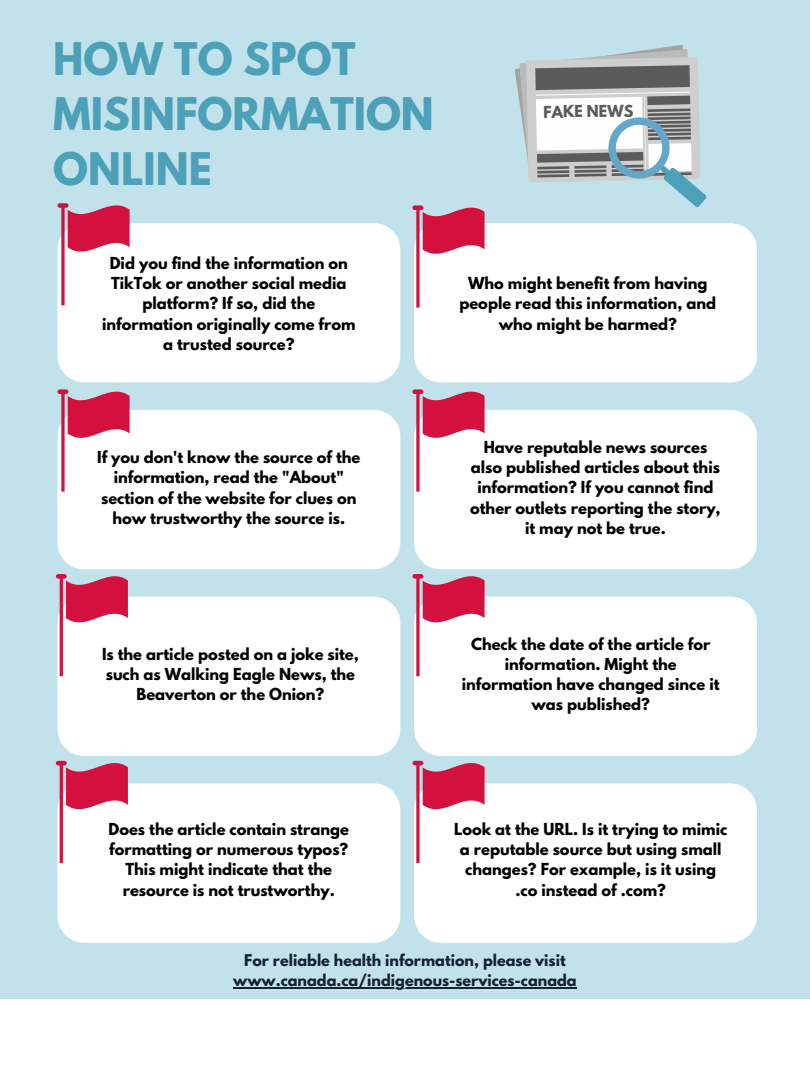
<style>
.page{position:relative;width:810px;height:1080px;background:#c2e2eb}
.page>*{position:absolute;margin:0;border:0;box-sizing:border-box;transform-origin:0 0}
.t1{font:700 39.81px/55.4px "League Spartan";color:#4ca0b8}
.t2{font:700 14.69px/20.1px "League Spartan";color:#000;text-align:center}
.t3{font:700 14.56px "League Spartan";color:#5b5b5b}
.t4{font:700 14.38px "League Spartan";color:#152039}
</style>
<div class="page">
<div style="left:0;top:999px;width:810px;height:81px;background:#fff"></div>
<div style="left:57px;top:223px;width:343px;height:159px;background:#fff;border-radius:27px"></div>
<div style="left:57px;top:203px;width:11px;height:5px;background:#d4113e;border-radius:2px"></div>
<svg style="left:68px;top:204px;width:62px;height:48px"></svg>
<div style="left:57px;top:410px;width:343px;height:159px;background:#fff;border-radius:27px"></div>
<div style="left:57px;top:389px;width:11px;height:5px;background:#d4113e;border-radius:2px"></div>
<svg style="left:68px;top:390px;width:62px;height:48px"></svg>
<div style="left:57px;top:597px;width:343px;height:159px;background:#fff;border-radius:27px"></div>
<div style="left:56px;top:574px;width:11px;height:5px;background:#d4113e;border-radius:2px"></div>
<svg style="left:66px;top:575px;width:62px;height:48px"></svg>
<div style="left:57px;top:783px;width:343px;height:160px;background:#fff;border-radius:27px"></div>
<hr style="left:56px;top:761px;width:11px;height:4px;background:#d4113e;border-radius:2px">
<svg style="left:66px;top:761px;width:62px;height:49px"></svg>
<div style="left:414px;top:223px;width:343px;height:159px;background:#fff;border-radius:27px"></div>
<div style="left:412px;top:205px;width:11px;height:5px;background:#d4113e;border-radius:2px"></div>
<svg style="left:423px;top:206px;width:62px;height:48px"></svg>
<div style="left:414px;top:410px;width:343px;height:159px;background:#fff;border-radius:27px"></div>
<div style="left:412px;top:389px;width:11px;height:5px;background:#d4113e;border-radius:2px"></div>
<svg style="left:423px;top:390px;width:62px;height:48px"></svg>
<div style="left:414px;top:597px;width:343px;height:159px;background:#fff;border-radius:27px"></div>
<div style="left:412px;top:574px;width:11px;height:5px;background:#d4113e;border-radius:2px"></div>
<svg style="left:423px;top:575px;width:62px;height:48px"></svg>
<div style="left:414px;top:783px;width:343px;height:160px;background:#fff;border-radius:27px"></div>
<hr style="left:412px;top:761px;width:11px;height:4px;background:#d4113e;border-radius:2px">
<svg style="left:423px;top:762px;width:62px;height:48px"></svg>
<svg style="left:515px;top:45px;width:192px;height:162px"></svg>
<hr style="left:233px;top:987px;width:344px;height:1px;background:#152039">
<p class="t1" style="left:53px;top:36px;width:382px">HOW TO SPOT<br>MISINFORMATION<br>ONLINE</p>
<p class="t2" style="left:102px;top:255px;width:255px">Did you find the information on<br>TikTok or another social media platform? If so, did the information originally come from a trusted source?</p>
<p class="t3" style="left:543px;top:105px;width:92px;rotate:-1deg">FAKE NEWS</p>
<p class="t2" style="left:459px;top:275px;width:258px">Who might benefit from having people read this information, and who might be harmed?</p>
<p class="t2" style="left:97px;top:449px;width:265px">If you don't know the source of the information, read the "About" section of the website for clues on how trustworthy the source is.</p>
<p class="t2" style="left:470px;top:439px;width:252px">Have reputable news sources also published articles about this information? If you cannot find other outlets reporting the story, it may not be true.</p>
<p class="t2" style="left:102px;top:646px;width:258px">Is the article posted on a joke site, such as Walking Eagle News, the<br>Beaverton or the Onion?</p>
<p class="t2" style="left:462px;top:636px;width:259px">Check the date of the article for information. Might the information have changed since it was published?</p>
<p class="t2" style="left:109px;top:821px;width:242px">Does the article contain strange formatting or numerous typos?<br>This might indicate that the resource is not trustworthy.</p>
<p class="t2" style="left:454px;top:821px;width:275px">Look at the URL. Is it trying to mimic a reputable source but using small changes? For example, is it using .co instead of .com?</p>
<p class="t4" style="left:244px;top:953px;width:323px">For reliable health information, please visit</p>
<p class="t4" style="left:233px;top:973px;width:345px">www.canada.ca/indigenous-services-canada</p>
</div>
